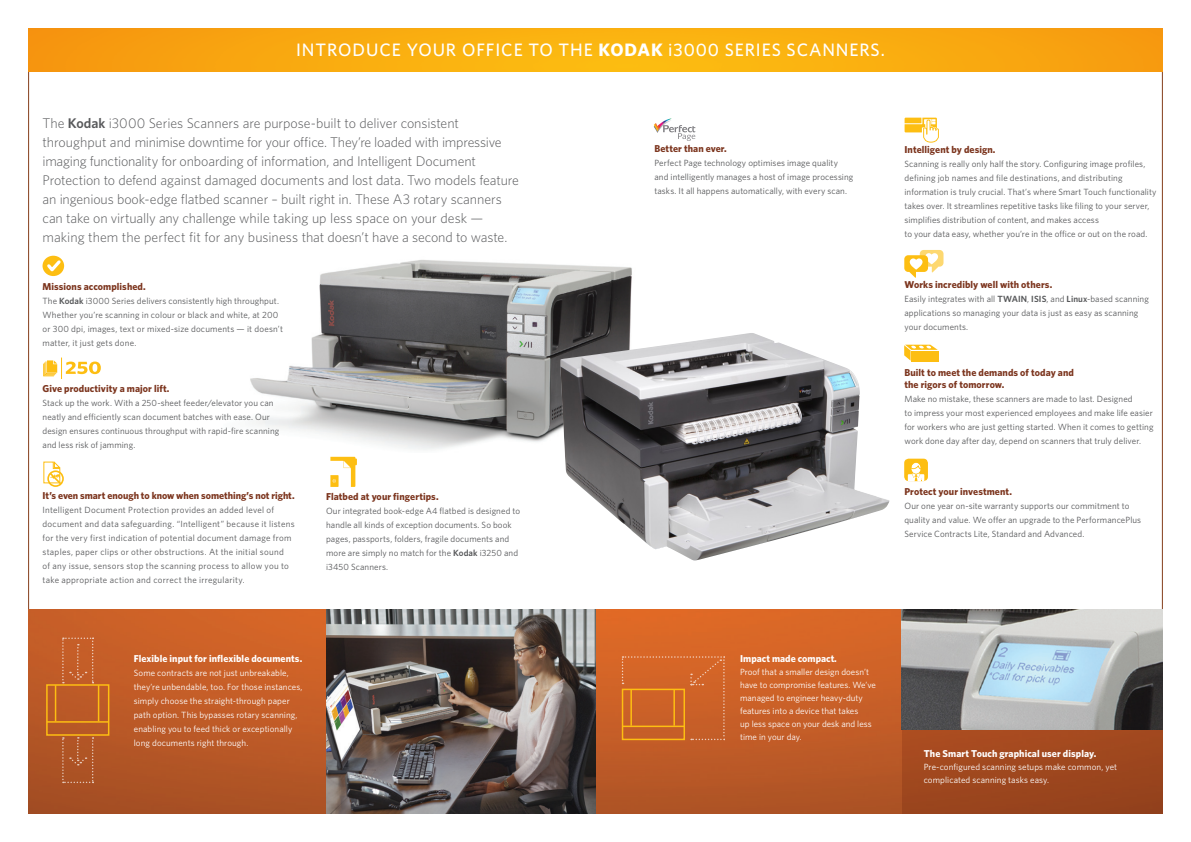
<style>
.page{position:relative;width:1191px;height:842px;background:#fff}
.page>*{position:absolute;margin:0;border:0;box-sizing:border-box;transform-origin:0 0}
.t1{font:500 18px "Whitney K";letter-spacing:.05em;color:#fff}
.t2{font:300 14px/19px "Whitney K";letter-spacing:-.01em;color:#57585a}
.t3{font:700 10px/12px "Whitney K";letter-spacing:.005em;color:#7c351e}
.t4{font:700 10px "Whitney K";letter-spacing:.005em;color:#fff}
.t5{font:9px/14px "Whitney K";letter-spacing:.01em;color:#57585a}
.t6{font:9px/13px "Whitney K";letter-spacing:.005em;color:#fff}
.t7{font:9px/14px "Whitney K";letter-spacing:.03em;color:#57585a}
.s1{font-weight:700}
.s2{font-weight:600}
</style>
<div class="page">
<img style="left:28px;top:609px;width:1134px;height:205px">
<img style="left:28px;top:28px;width:1134px;height:44px">
<img style="left:250px;top:260px;width:382px;height:190px">
<img style="left:560px;top:333px;width:329px;height:227px">
<div style="left:901px;top:730px;width:261px;height:84px;background:#9f471e"></div>
<svg style="left:43px;top:461px;width:21px;height:26px"></svg>
<img style="left:326px;top:610px;width:269px;height:204px">
<img style="left:901px;top:609px;width:261px;height:120px">
<svg style="left:43px;top:256px;width:21px;height:20px"></svg>
<svg style="left:44px;top:257px;width:20px;height:18px"></svg>
<svg style="left:43px;top:358px;width:58px;height:21px"></svg>
<svg style="left:45px;top:637px;width:65px;height:146px;background:#be6028"></svg>
<svg style="left:904px;top:250px;width:39px;height:28px"></svg>
<div style="left:911px;top:351px;width:27px;height:10px;background:#fdbe12"></div>
<svg style="left:904px;top:345px;width:33px;height:16px"></svg>
<div style="left:904px;top:459px;width:24px;height:22px;background:#fdbe12;border-radius:4px"></div>
<svg style="left:908px;top:462px;width:16px;height:19px"></svg>
<svg style="left:621px;top:656px;width:104px;height:85px;background:#d06729"></svg>
<hr style="left:622px;top:726px;width:62px;height:1px;background:#fdbe12">
<hr style="left:673px;top:690px;width:2px;height:36px;background:#fdbe12">
<hr style="left:630px;top:690px;width:2px;height:36px;background:#fdbe12">
<svg style="left:904px;top:118px;width:35px;height:25px"></svg>
<svg style="left:653px;top:119px;width:42px;height:22px"></svg>
<svg style="left:330px;top:457px;width:27px;height:30px"></svg>
<p class="t1" style="left:296px;top:39px;width:590px">INTRODUCE YOUR OFFICE TO THE <span class="s1">KODAK</span> i3000 SERIES SCANNERS.</p>
<p class="t2" style="left:43px;top:113px;width:478px">The <span class="s2">Kodak</span> i3000 Series Scanners are purpose-built to deliver consistent throughput and minimise downtime for your office. They’re loaded with impressive imaging functionality for onboarding of information, and Intelligent Document Protection to defend against damaged documents and lost data. Two models feature an ingenious book-edge flatbed scanner – built right in. These A3 rotary scanners can take on virtually any challenge while taking up less space on your desk — making them the perfect fit for any business that doesn’t have a second to waste.</p>
<p class="t3" style="left:43px;top:280px;width:105px">Missions accomplished.</p>
<p class="t5" style="left:43px;top:293px;width:242px">The <span class="s2">Kodak</span> i3000 Series delivers consistently high throughput.<br>Whether you’re scanning in colour or black and white, at 200 or 300 dpi, images, text or mixed-size documents — it doesn’t matter, it just gets done.</p>
<p class="t3" style="left:43px;top:382px;width:128px">Give productivity a major lift.</p>
<p class="t5" style="left:43px;top:396px;width:238px">Stack up the work. With a 250-sheet feeder/elevator you can neatly and efficiently scan document batches with ease. Our design ensures continuous throughput with rapid-fire scanning and less risk of jamming.</p>
<p class="t3" style="left:43px;top:489px;width:254px">It’s even smart enough to know when something’s not right.</p>
<p class="t7" style="left:43px;top:503px;width:254px">Intelligent Document Protection provides an added level of document and data safeguarding. “Intelligent” because it listens for the very first indication of potential document damage from staples, paper clips or other obstructions. At the initial sound<br>of any issue, sensors stop the scanning process to allow you to take appropriate action and correct the irregularity.</p>
<p class="t3" style="left:326px;top:490px;width:114px">Flatbed at your fingertips.</p>
<p class="t5" style="left:326px;top:504px;width:195px">Our integrated book-edge A4 flatbed is designed to handle all kinds of exception documents. So book pages, passports, folders, fragile documents and more are simply no match for the <span class="s2">Kodak</span> i3250 and i3450 Scanners.</p>
<p class="t3" style="left:654px;top:142px;width:74px">Better than ever.</p>
<p class="t5" style="left:654px;top:156px;width:200px">Perfect Page technology optimises image quality and intelligently manages a host of image processing tasks. It all happens automatically, with every scan.</p>
<p class="t3" style="left:904px;top:143px;width:93px">Intelligent by design.</p>
<p class="t5" style="left:904px;top:156px;width:254px">Scanning is really only half the story. Configuring image profiles, defining job names and file destinations, and distributing information is truly crucial. That’s where Smart Touch functionality takes over. It streamlines repetitive tasks like filing to your server, simplifies distribution of content, and makes access<br>to your data easy, whether you’re in the office or out on the road.</p>
<p class="t3" style="left:904px;top:278px;width:149px">Works incredibly well with others.</p>
<p class="t5" style="left:904px;top:291px;width:246px">Easily integrates with all <span class="s2">TWAIN</span>, <span class="s2">ISIS</span>, and <span class="s2">Linux</span>-based scanning applications so managing your data is just as easy as scanning your documents.</p>
<p class="t3" style="left:904px;top:366px;width:171px">Built to meet the demands of today and the rigors of tomorrow.</p>
<p class="t5" style="left:904px;top:392px;width:251px">Make no mistake, these scanners are made to last. Designed<br>to impress your most experienced employees and make life easier for workers who are just getting started. When it comes to getting work done day after day, depend on scanners that truly deliver.</p>
<p class="t3" style="left:904px;top:485px;width:109px">Protect your investment.</p>
<p class="t5" style="left:904px;top:499px;width:238px">Our one year on-site warranty supports our commitment to quality and value. We offer an upgrade to the PerformancePlus<br>Service Contracts Lite, Standard and Advanced.</p>
<p class="t4" style="left:134px;top:652px;width:170px">Flexible input for inflexible documents.</p>
<p class="t6" style="left:134px;top:666px;width:170px;line-height:14px">Some contracts are not just unbreakable, they’re unbendable, too. For those instances, simply choose the straight-through paper path option. This bypasses rotary scanning, enabling you to feed thick or exceptionally long documents right through.</p>
<p class="t4" style="left:740px;top:652px;width:98px">Impact made compact.</p>
<p class="t6" style="left:740px;top:665px;width:137px">Proof that a smaller design doesn’t have to compromise features. We’ve managed to engineer heavy-duty features into a device that takes<br>up less space on your desk and less time in your day.</p>
<p class="t4" style="left:923px;top:747px;width:174px">The Smart Touch graphical user display.</p>
<p class="t6" style="left:923px;top:760px;width:195px">Pre-configured scanning setups make common, yet complicated scanning tasks easy.</p>
</div>
